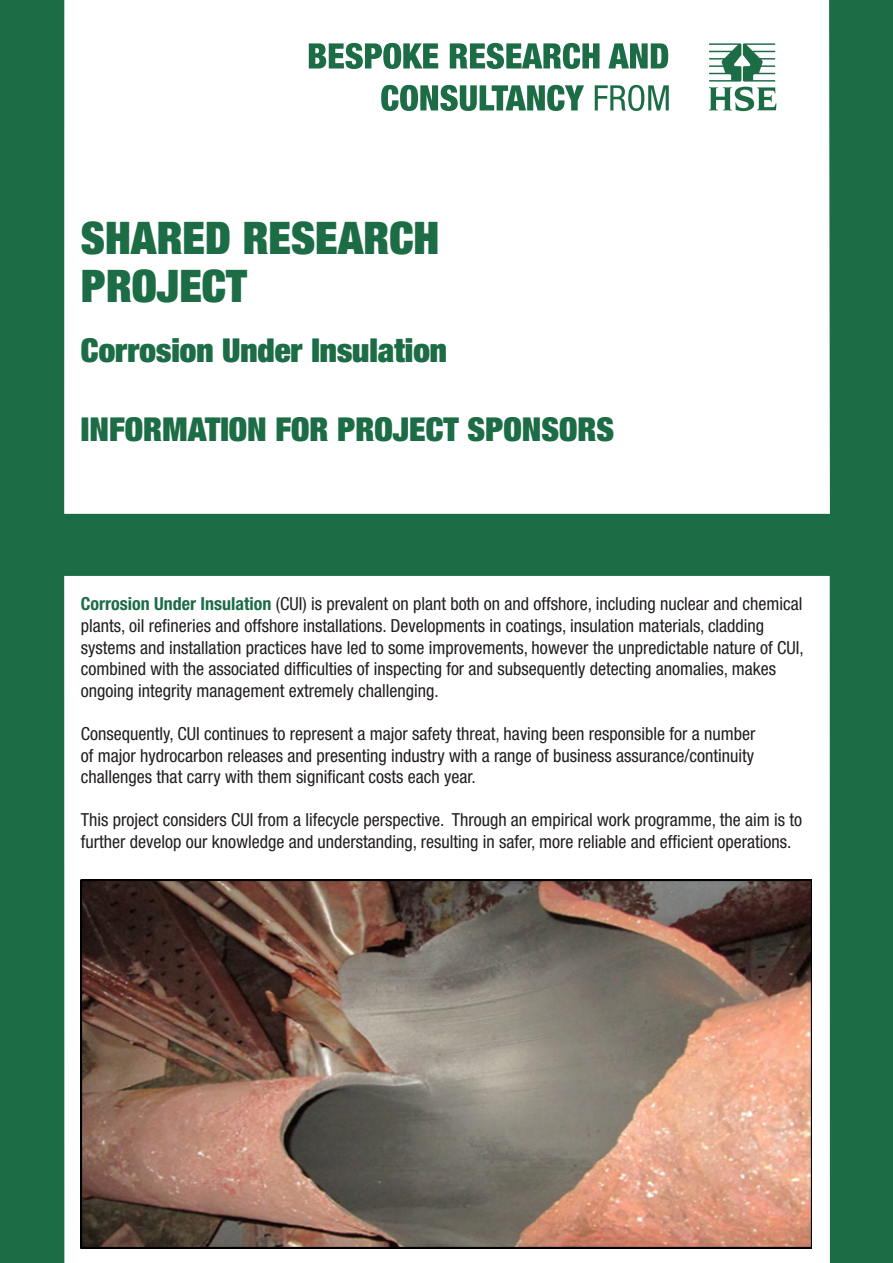
<style>
.page{position:relative;width:893px;height:1263px;background:#1c6c46}
.page>*{position:absolute;margin:0;border:0;box-sizing:border-box;transform-origin:0 0}
.t1{font:900 condensed 45px/48px "Helvetica Neue LT Std";color:#1c6c46}
.t2{font:900 condensed 33px "Helvetica Neue LT Std";color:#1c6c46}
.t3{font:condensed 18px/21.6px "Helvetica Neue LT Std";color:#231f20}
.s1{font-weight:700;color:#1c6c46}
</style>
<div class="page">
<div style="left:64px;top:0;width:766px;height:514px;background:#fff"></div>
<div style="left:64px;top:576px;width:766px;height:687px;background:#fff"></div>
<svg style="left:709px;top:43px;width:67px;height:68px"></svg>
<svg style="left:309px;top:43px;width:129px;height:26px"></svg>
<svg style="left:450px;top:43px;width:149px;height:26px"></svg>
<svg style="left:608px;top:43px;width:60px;height:25px"></svg>
<svg style="left:381px;top:85px;width:203px;height:26px"></svg>
<svg style="left:595px;top:85px;width:74px;height:26px"></svg>
<img style="left:81px;top:879px;width:730px;height:370px">
<p class="t1" style="left:81px;top:213px;width:360px">SHARED RESEARCH<br>PROJECT</p>
<p class="t2" style="left:81px;top:329px;width:368px">Corrosion Under Insulation</p>
<p class="t2" style="left:81px;top:408px;width:535px">INFORMATION FOR PROJECT SPONSORS</p>
<p class="t3" style="left:81px;top:593px;width:724px"><span class="s1">Corrosion Under Insulation</span> (CUI) is prevalent on plant both on and offshore, including nuclear and chemical plants, oil refineries and offshore installations. Developments in coatings, insulation materials, cladding systems and installation practices have led to some improvements, however the unpredictable nature of CUI, combined with the associated difficulties of inspecting for and subsequently detecting anomalies, makes ongoing integrity management extremely challenging.</p>
<p class="t3" style="left:81px;top:723px;width:676px;text-align:justify">Consequently, CUI continues to represent a major safety threat, having been responsible for a number of major hydrocarbon releases and presenting industry with a range of business assurance/continuity challenges that carry with them significant costs each year.</p>
<p class="t3" style="left:81px;top:809px;width:723px">This project considers CUI from a lifecycle perspective. Through an empirical work programme, the aim is to further develop our knowledge and understanding, resulting in safer, more reliable and efficient operations.</p>
</div>
